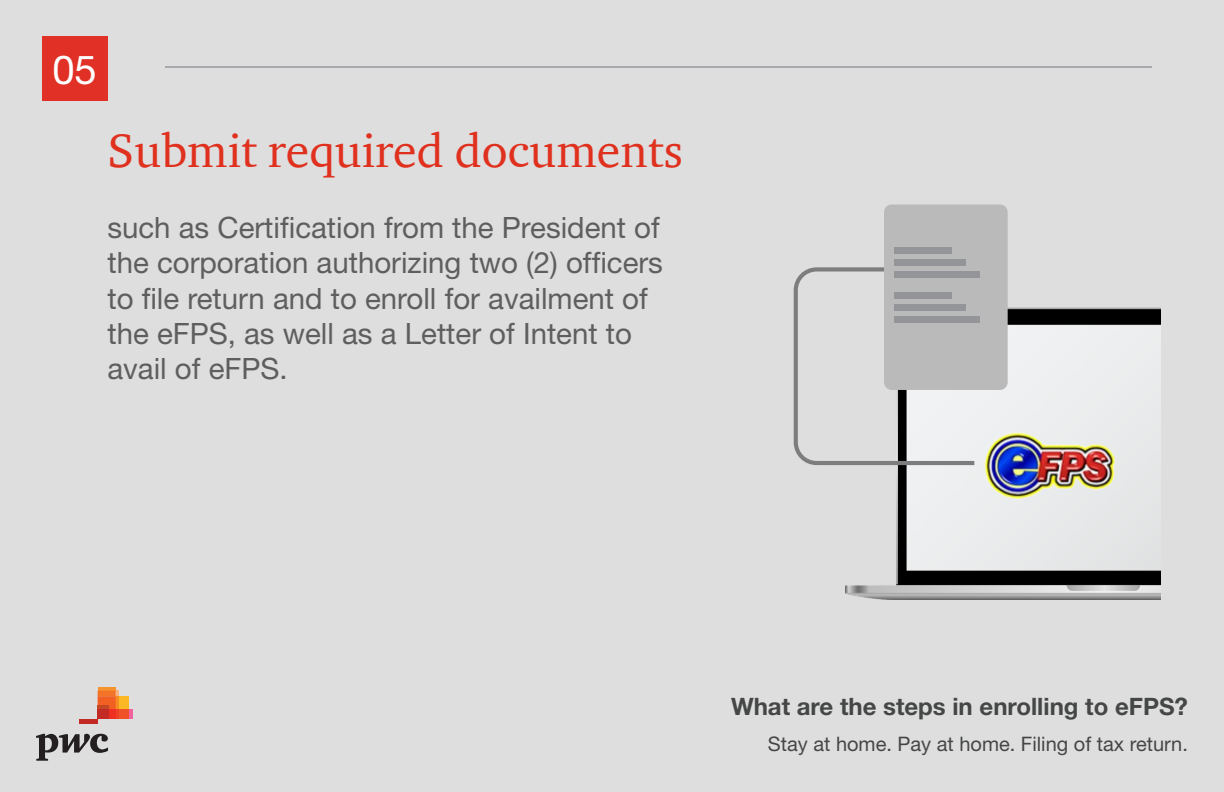
<style>
.page{position:relative;width:1224px;height:792px;background:#dedede}
.page>*{position:absolute;margin:0;border:0;box-sizing:border-box;transform-origin:0 0}
.t1{font:48px "ITC Charter Com";color:#e0301e}
.t2{font:40px "Helvetica Neue";color:#fff}
.t3{font:29.4px/35.4px "Helvetica Neue";color:#5e5e5e}
.t4{font:700 24px "Helvetica Neue";color:#454646}
.t5{font:20px "Helvetica Neue";color:#454646}
</style>
<div class="page">
<hr style="left:165px;top:67px;width:987px;height:1px;background:#a8a9ad">
<div style="left:42px;top:36px;width:65px;height:65px;background:#e13025"></div>
<svg style="left:36px;top:734px;width:72px;height:27px"></svg>
<div style="left:128px;top:710px;width:5px;height:9px;background:#f0639e"></div>
<hr style="left:98px;top:687px;width:18px;height:4px;background:#f7932e">
<div style="left:119px;top:696px;width:9px;height:14px;background:#fcb825"></div>
<div style="left:119px;top:710px;width:9px;height:9px;background:#f05128"></div>
<svg style="left:98px;top:691px;width:21px;height:28px"></svg>
<div style="left:109px;top:710px;width:7px;height:9px;background:#ee3022"></div>
<div style="left:98px;top:705px;width:11px;height:5px;background:#c54826"></div>
<div style="left:98px;top:710px;width:11px;height:9px;background:#c32a25"></div>
<hr style="left:80px;top:719px;width:18px;height:4px;background:#c32a25">
<img style="left:846px;top:308px;width:315px;height:292px">
<svg style="left:794px;top:267px;width:180px;height:198px"></svg>
<img style="left:980px;top:426px;width:141px;height:78px">
<div style="left:884px;top:204px;width:124px;height:186px;background:#bababa;border-radius:8px"></div>
<div style="left:895px;top:272px;width:85px;height:6px;background:#939598"></div>
<div style="left:895px;top:259px;width:71px;height:7px;background:#939598"></div>
<div style="left:895px;top:247px;width:57px;height:6px;background:#939598"></div>
<div style="left:895px;top:317px;width:85px;height:6px;background:#939598"></div>
<div style="left:895px;top:305px;width:71px;height:6px;background:#939598"></div>
<div style="left:895px;top:293px;width:57px;height:6px;background:#939598"></div>
<h2 class="t2" style="left:52px;top:46px;width:46px">05</h2>
<h1 class="t1" style="left:107px;top:121px;width:577px">Submit required documents</h1>
<p class="t3" style="left:107px;top:210px;width:557px">such as Certification from the President of the corporation authorizing two (2) officers to file return and to enroll for availment of the eFPS, as well as a Letter of Intent to avail of eFPS.</p>
<p class="t4" style="left:731px;top:692px;width:458px">What are the steps in enrolling to eFPS?</p>
<p class="t5" style="left:768px;top:732px;width:422px">Stay at home. Pay at home. Filing of tax return.</p>
</div>
